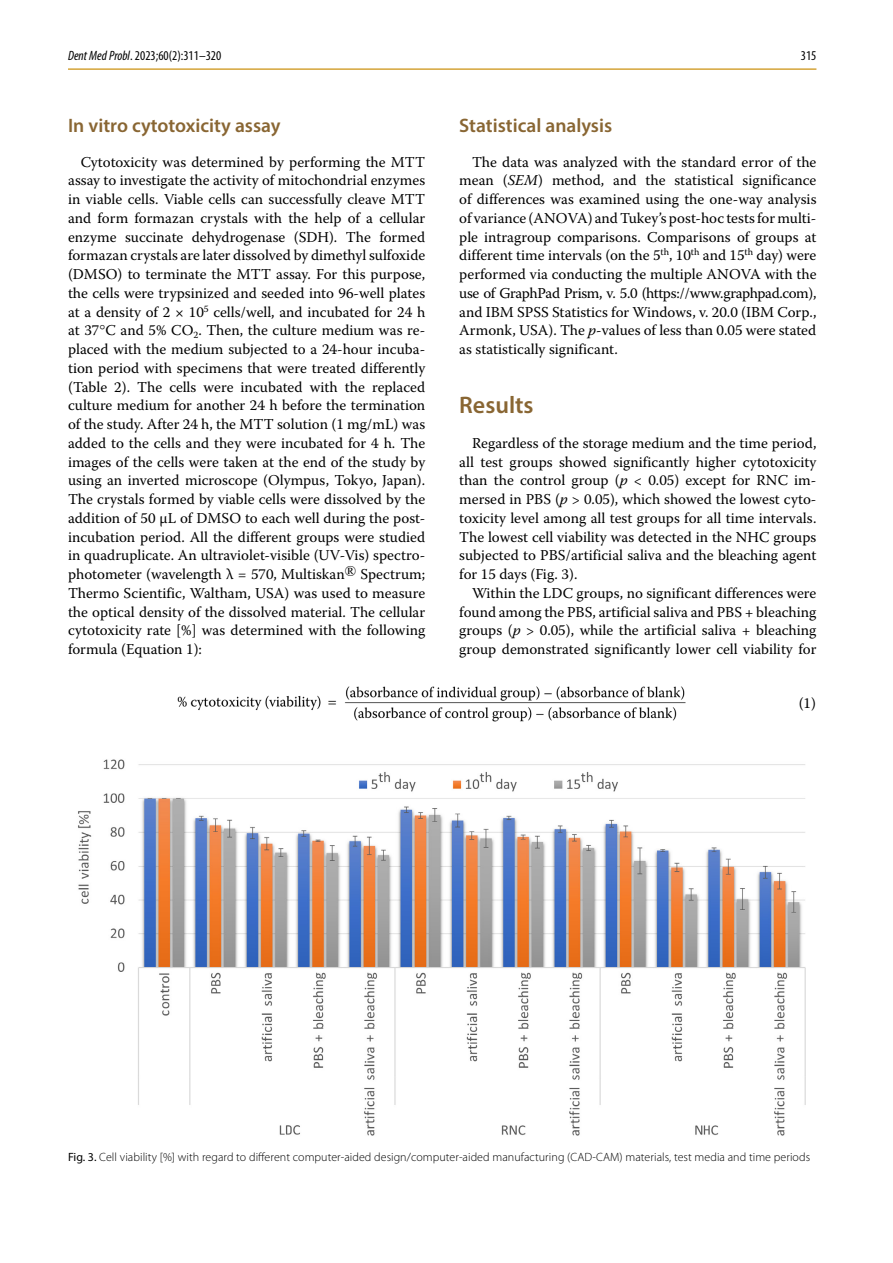
<style>
.page{position:relative;width:893px;height:1263px;background:#fff}
.page>*{position:absolute;margin:0;border:0;box-sizing:border-box;transform-origin:0 0}
.t1{font:600 24px "Myriad Pro";color:#896633}
.t2{font:600 19.5px "Myriad Pro";color:#896633}
.t3{font:15px/18.8px "Warnock Pro";color:#000;text-align:justify}
.t4{font:condensed 13.5px "Myriad Pro";color:#000}
.t5{font:300 12px "Myriad Pro";letter-spacing:.005em;color:#000}
.s1{font-style:italic}
.s2{font-family:"Times New Roman"}
.s3{font-weight:400}
</style>
<div class="page">
<hr style="left:68px;top:68px;width:748px;height:2px;background:#d5a439">
<img style="left:177px;top:686px;width:509px;height:36px">
<img style="left:78px;top:759px;width:728px;height:377px">
<p class="t4" style="left:68px;top:47px;width:155px"><span class="s1">Dent Med Probl</span>. 2023;60(2):311–320</p>
<p class="t4" style="left:801px;top:47px;width:17px">315</p>
<h2 class="t2" style="left:68px;top:113px;width:214px">In vitro cytotoxicity assay</h2>
<p class="t3" style="left:68px;top:152px;width:359px;text-indent:13px">Cytotoxicity was determined by performing the MTT assay to investigate the activity of mitochondrial enzymes in viable cells. Viable cells can successfully cleave MTT and form formazan crystals with the help of a cellular enzyme succinate dehydrogenase (SDH). The formed formazan crystals are later dissolved by dimethyl sulfoxide (DMSO) to terminate the MTT assay. For this purpose, the cells were trypsinized and seeded into 96-well plates at a density of 2 × 10<sup>5</sup> cells/well, and incubated for 24 h at 37<span class="s2">°</span>C and 5% CO<sub>2</sub>. Then, the culture medium was re&shy;placed with the medium subjected to a 24-hour incuba&shy;tion period with specimens that were treated differently (Table 2). The cells were incubated with the replaced culture medium for another 24 h before the termination of the study. After 24 h, the MTT solution (1 mg/mL) was added to the cells and they were incubated for 4 h. The images of the cells were taken at the end of the study by using an inverted microscope (Olympus, Tokyo, Japan).<br>The crystals formed by viable cells were dissolved by the addition of 50 µL of DMSO to each well during the post&shy;incubation period. All the different groups were studied in quadruplicate. An ultraviolet-visible (UV-Vis) spectro&shy;photometer (wavelength λ = 570, Multiskan<sup>®</sup> Spectrum; Thermo Scientific, Waltham, USA) was used to measure the optical density of the dissolved material. The cellular cytotoxicity rate [%] was determined with the following formula (Equation 1):</p>
<h2 class="t2" style="left:459px;top:113px;width:154px">Statistical analysis</h2>
<p class="t3" style="left:459px;top:152px;width:359px;text-indent:13px">The data was analyzed with the standard error of the mean (<span class="s1">SEM</span>) method, and the statistical significance of differences was examined using the one-way analysis of variance (ANOVA) and Tukey’s post-hoc tests for multi&shy;ple intragroup comparisons. Comparisons of groups at different time intervals (on the 5<sup>th</sup>, 10<sup>th</sup> and 15<sup>th</sup> day) were performed via conducting the multiple ANOVA with the use of GraphPad Prism, v. 5.0 (https://www.graphpad.com), and IBM SPSS Statistics for Windows, v. 20.0 (IBM Corp., Armonk, USA). The <span class="s1">p</span>-values of less than 0.05 were stated as statistically significant.</p>
<h1 class="t1" style="left:459px;top:390px;width:76px">Results</h1>
<p class="t3" style="left:459px;top:433px;width:359px;text-indent:13px">Regardless of the storage medium and the time period, all test groups showed significantly higher cytotoxicity than the control group (<span class="s1">p</span> &lt; 0.05) except for RNC im&shy;mersed in PBS (<span class="s1">p</span> &gt; 0.05), which showed the lowest cyto&shy;toxicity level among all test groups for all time intervals.<br>The lowest cell viability was detected in the NHC groups subjected to PBS/artificial saliva and the bleaching agent for 15 days (Fig. 3).</p>
<p class="t3" style="left:459px;top:583px;width:359px;text-indent:13px">Within the LDC groups, no significant differences were found among the PBS, artificial saliva and PBS + bleaching groups (<span class="s1">p</span> &gt; 0.05), while the artificial saliva + bleaching group demonstrated significantly lower cell viability for</p>
<p class="t3" style="left:799px;top:694px;width:19px">(1)</p>
<p class="t5" style="left:68px;top:1150px;width:744px"><span class="s3">Fig. 3.</span> Cell viability [%] with regard to different computer-aided design/computer-aided manufacturing (CAD-CAM) materials, test media and time periods</p>
</div>
